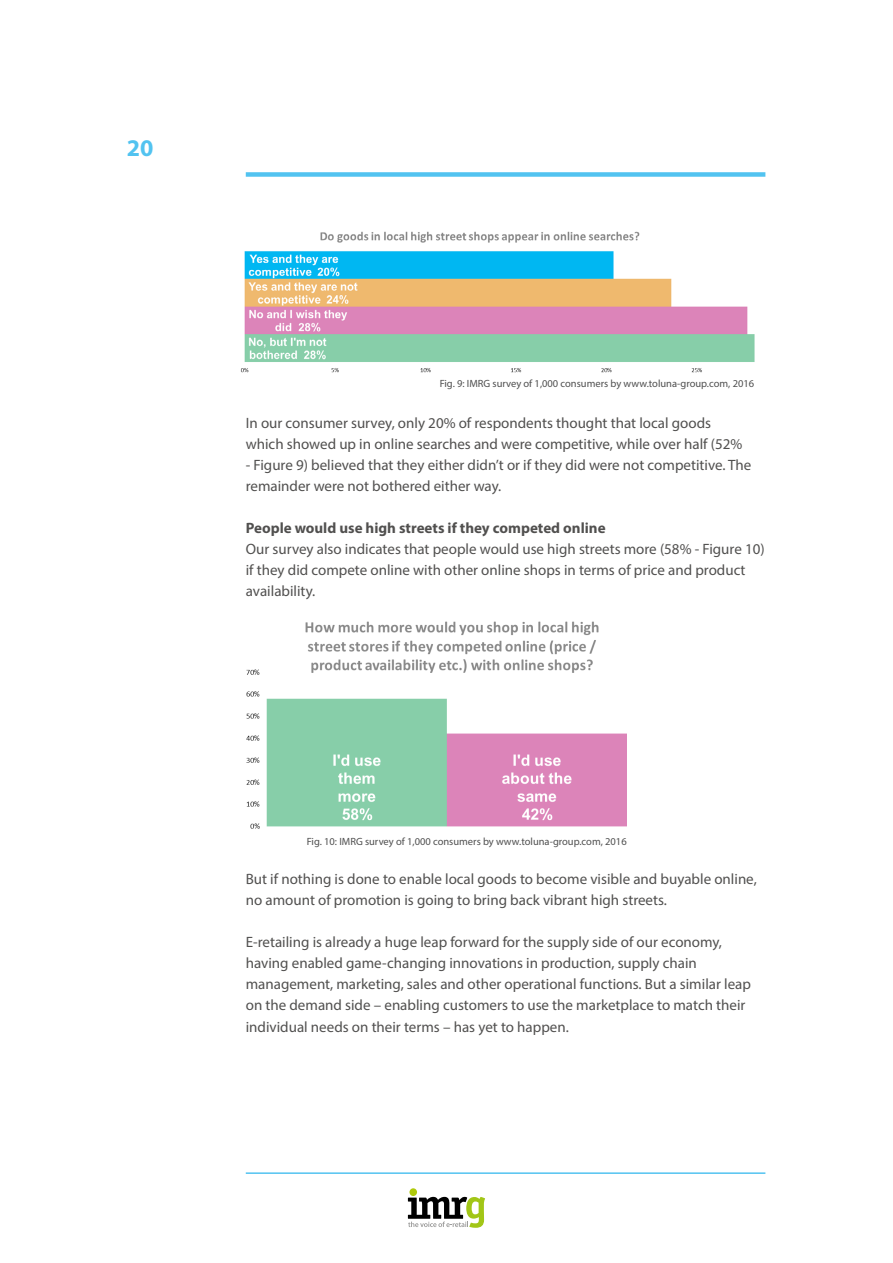
<style>
.page{position:relative;width:893px;height:1263px;background:#fff}
.page>*{position:absolute;margin:0;border:0;box-sizing:border-box;transform-origin:0 0}
.t1{font:700 24px "Myriad Pro";color:#52c3f0}
.t2{font:15px/21px "Myriad Pro";color:#51504f}
.t3{font:700 15px "Myriad Pro";color:#51504f}
.t4{font:10.5px "Myriad Pro";color:#4f4f4f}
</style>
<div class="page">
<div style="left:246px;top:172px;width:519px;height:5px;background:#52c3f0"></div>
<hr style="left:246px;top:1172px;width:519px;height:2px;background:#52c3f0">
<div style="left:409px;top:1188px;width:8px;height:8px;background:#afca0b;border-radius:50%"></div>
<svg style="left:408px;top:1197px;width:77px;height:31px"></svg>
<img style="left:240px;top:231px;width:515px;height:142px">
<img style="left:246px;top:621px;width:380px;height:208px">
<h1 class="t1" style="left:127px;top:132px;width:28px">20</h1>
<p class="t4" style="left:440px;top:377px;width:316px">Fig. 9: IMRG survey of 1,000 consumers by www.toluna-group.com, 2016</p>
<p class="t2" style="left:246px;top:412px;width:498px">In our consumer survey, only 20% of respondents thought that local goods which showed up in online searches and were competitive, while over half (52%</p>
<p class="t2" style="left:246px;top:454px;width:507px">- Figure 9) believed that they either didn’t or if they did were not competitive. The remainder were not bothered either way.</p>
<p class="t3" style="left:246px;top:518px;width:361px">People would use high streets if they competed online</p>
<p class="t2" style="left:246px;top:538px;width:520px">Our survey also indicates that people would use high streets more (58% - Figure 10) if they did compete online with other online shops in terms of price and product availability.</p>
<p class="t4" style="left:307px;top:834px;width:321px">Fig. 10: IMRG survey of 1,000 consumers by www.toluna-group.com, 2016</p>
<p class="t2" style="left:246px;top:869px;width:512px">But if nothing is done to enable local goods to become visible and buyable online, no amount of promotion is going to bring back vibrant high streets.</p>
<p class="t2" style="left:246px;top:932px;width:507px">E-retailing is already a huge leap forward for the supply side of our economy, having enabled game-changing innovations in production, supply chain management, marketing, sales and other operational functions. But a similar leap on the demand side – enabling customers to use the marketplace to match their individual needs on their terms – has yet to happen.</p>
</div>
